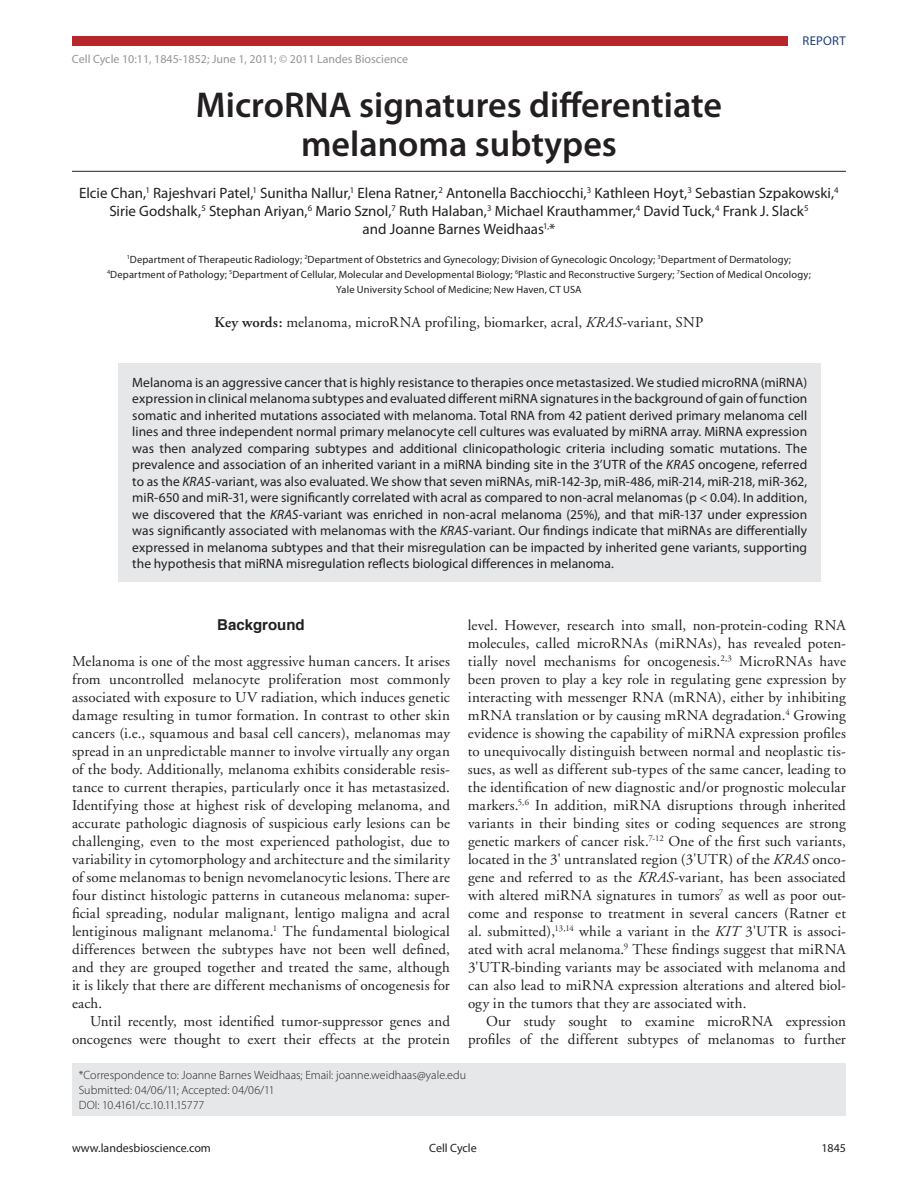
<style>
.page{position:relative;width:918px;height:1188px;background:#fff}
.page>*{position:absolute;margin:0;border:0;box-sizing:border-box;transform-origin:0 0}
.t1{font:600 36px/39px "Myriad Pro";color:#231f20;text-align:center}
.t2{font:15px/18px "Adobe Garamond";letter-spacing:.005em;color:#231f20;text-align:justify}
.t3{font:15px/18px "Myriad Pro";color:#231f20;text-align:center}
.t4{font:700 15px "Helvetica";color:#231f20}
.t5{font:13.5px/16.5px "Myriad Pro";letter-spacing:.005em;color:#231f20;text-align:justify}
.t6{font:12.75px "Myriad Pro";letter-spacing:.02em;color:#193f7c}
.t7{font:300 12px/15px "Myriad Pro";color:#231f20}
.t8{font:12px "Myriad Pro";color:#939598}
.t9{font:12px "Myriad Pro";color:#231f20}
.t10{font:10.5px/15px "Myriad Pro";letter-spacing:.015em;color:#231f20;text-align:center}
.s1{font-weight:600}
.s2{font-style:italic}
</style>
<div class="page">
<div style="left:72px;top:36px;width:716px;height:10px;background:#b7262b"></div>
<div style="left:72px;top:1063px;width:774px;height:53px;background:#e6e7e9"></div>
<div style="left:119px;top:363px;width:702px;height:219px;background:#e6e7e9"></div>
<hr style="left:72px;top:171px;width:774px;height:1px;background:#231f20">
<p class="t8" style="left:72px;top:52px;width:338px">Cell Cycle 10:11, 1845-1852; June 1, 2011; © 2011 Landes Bioscience</p>
<p class="t6" style="left:803px;top:33px;width:45px">report</p>
<h1 class="t1" style="left:196px;top:85px;width:528px">MicroRNA signatures differentiate melanoma subtypes</h1>
<p class="t3" style="left:79px;top:184px;width:761px">Elcie Chan,<sup>1</sup> Rajeshvari Patel,<sup>1</sup> Sunitha Nallur,<sup>1</sup> Elena Ratner,<sup>2</sup> Antonella Bacchiocchi,<sup>3</sup> Kathleen Hoyt,<sup>3</sup> Sebastian Szpakowski,<sup>4<br></sup>Sirie Godshalk,<sup>5</sup> Stephan Ariyan,<sup>6</sup> Mario Sznol,<sup>7</sup> Ruth Halaban,<sup>3</sup> Michael Krauthammer,<sup>4</sup> David Tuck,<sup>4</sup> Frank J. Slack<sup>5<br></sup>and Joanne Barnes Weidhaas<sup>1,</sup>*</p>
<p class="t10" style="left:107px;top:252px;width:705px"><sup>1</sup>Department of Therapeutic Radiology; <sup>2</sup>Department of Obstetrics and Gynecology; Division of Gynecologic Oncology; <sup>3</sup>Department of Dermatology;<br><sup>4</sup>Department of Pathology; <sup>5</sup>Department of Cellular, Molecular and Developmental Biology; <sup>6</sup>Plastic and Reconstructive Surgery; <sup>7</sup>Section of Medical Oncology;<br>Yale University School of Medicine; New Haven, CT USA</p>
<p class="t2" style="left:215px;top:314px;width:490px"><span class="s1">Key words:</span> melanoma, microRNA profiling, biomarker, acral, <span class="s2">KRAS</span>-variant, SNP</p>
<p class="t5" style="left:132px;top:374px;width:677px">Melanoma is an aggressive cancer that is highly resistance to therapies once metastasized. We studied microRNA (miRNA) expression in clinical melanoma subtypes and evaluated different miRNA signatures in the background of gain of function somatic and inherited mutations associated with melanoma. Total RNA from 42 patient derived primary melanoma cell lines and three independent normal primary melanocyte cell cultures was evaluated by miRNA array. MiRNA expression was then analyzed comparing subtypes and additional clinicopathologic criteria including somatic mutations. The prevalence and association of an inherited variant in a miRNA binding site in the 3’UTR of the <span class="s2">KRAS</span> oncogene, referred to as the <span class="s2">KRAS-</span>variant, was also evaluated. We show that seven miRNAs, miR-142-3p, miR-486, miR-214, miR-218, miR-362, miR-650 and miR-31, were significantly correlated with acral as compared to non-acral melanomas (p &lt; 0.04). In addition, we discovered that the <span class="s2">KRAS</span>-variant was enriched in non-acral melanoma (25%), and that miR-137 under expression was significantly associated with melanomas with the <span class="s2">KRAS-</span>variant. Our findings indicate that miRNAs are differentially expressed in melanoma subtypes and that their misregulation can be impacted by inherited gene variants, supporting the hypothesis that miRNA misregulation reflects biological differences in melanoma.</p>
<p class="t4" style="left:217px;top:613px;width:89px">Background</p>
<p class="t2" style="left:72px;top:653px;width:379px">Melanoma is one of the most aggressive human cancers. It arises from uncontrolled melanocyte proliferation most commonly associated with exposure to UV radiation, which induces genetic damage resulting in tumor formation. In contrast to other skin cancers (i.e., squamous and basal cell cancers), melanomas may spread in an unpredictable manner to involve virtually any organ of the body. Additionally, melanoma exhibits considerable resis&shy;tance to current therapies, particularly once it has metastasized.<br>Identifying those at highest risk of developing melanoma, and accurate pathologic diagnosis of suspicious early lesions can be challenging, even to the most experienced pathologist, due to variability in cytomorphology and architecture and the similarity of some melanomas to benign nevomelanocytic lesions. There are four distinct histologic patterns in cutaneous melanoma: super&shy;ficial spreading, nodular malignant, lentigo maligna and acral lentiginous malignant melanoma.<sup>1</sup> The fundamental biological differences between the subtypes have not been well defined, and they are grouped together and treated the same, although it is likely that there are different mechanisms of oncogenesis for each.</p>
<p class="t2" style="left:72px;top:1013px;width:379px;text-align:right">Until recently, most identified tumor-suppressor genes and oncogenes were thought to exert their effects at the protein</p>
<p class="t2" style="left:468px;top:617px;width:380px">level. However, research into small, non-protein-coding RNA molecules, called microRNAs (miRNAs), has revealed poten&shy;tially novel mechanisms for oncogenesis.<sup>2,3</sup> MicroRNAs have been proven to play a key role in regulating gene expression by interacting with messenger RNA (mRNA), either by inhibiting mRNA translation or by causing mRNA degradation.<sup>4</sup> Growing evidence is showing the capability of miRNA expression profiles to unequivocally distinguish between normal and neoplastic tis&shy;sues, as well as different sub-types of the same cancer, leading to the identification of new diagnostic and/or prognostic molecular markers.<sup>5,6</sup> In addition, miRNA disruptions through inherited variants in their binding sites or coding sequences are strong genetic markers of cancer risk.<sup>7-12</sup> One of the first such variants, located in the 3' untranslated region (3'UTR) of the <span class="s2">KRAS</span> onco&shy;gene and referred to as the <span class="s2">KRAS</span>-variant, has been associated with altered miRNA signatures in tumors<sup>7</sup> as well as poor out&shy;come and response to treatment in several cancers (Ratner et al. submitted),<sup>13,14</sup> while a variant in the <span class="s2">KIT</span> 3'UTR is associ&shy;ated with acral melanoma.<sup>9</sup> These findings suggest that miRNA 3'UTR-binding variants may be associated with melanoma and can also lead to miRNA expression alterations and altered biol&shy;ogy in the tumors that they are associated with.</p>
<p class="t2" style="left:468px;top:1013px;width:379px;text-align:right">Our study sought to examine microRNA expression profiles of the different subtypes of melanomas to further</p>
<p class="t7" style="left:79px;top:1068px;width:389px">*Correspondence to: Joanne Barnes Weidhaas; Email: joanne.weidhaas@yale.edu<br>Submitted: 04/06/11; Accepted: 04/06/11<br>DOI: 10.4161/cc.10.11.15777</p>
<p class="t9" style="left:72px;top:1141px;width:140px">www.landesbioscience.com</p>
<p class="t9" style="left:429px;top:1141px;width:49px">Cell Cycle</p>
<p class="t9" style="left:821px;top:1141px;width:26px">1845</p>
</div>
